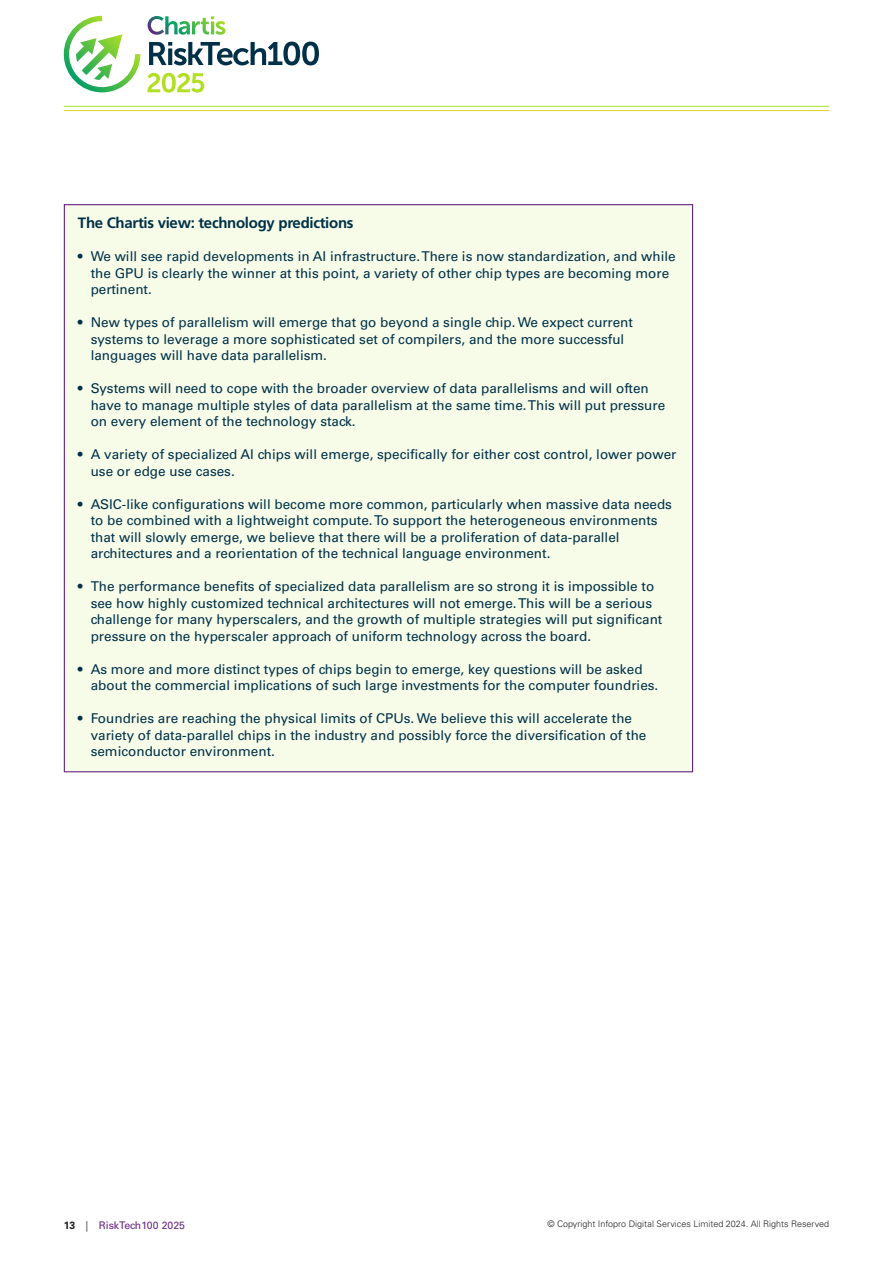
<style>
.page{position:relative;width:893px;height:1263px;background:#fff}
.page>*{position:absolute;margin:0;border:0;box-sizing:border-box;transform-origin:0 0}
.Box_head{font:700 15px "Frutiger LT Std";letter-spacing:-.02em;color:#003047}
.t1{font:13.5px/16.5px "Univers LT Std";color:#003047}
.t2{font:10.5px "Univers LT Std";color:#662482}
.t3{font:300 9px "Univers LT Std";color:#231f20}
.s1{font-weight:700;color:#231f20}
.s2{font-weight:300;color:#231f20}
</style>
<div class="page">
<hr style="left:64px;top:106px;width:765px;height:1px;background:#b0e021">
<hr style="left:64px;top:110px;width:765px;height:1px;background:#e0d621">
<svg style="left:149px;top:42px;width:170px;height:23px"></svg>
<svg style="left:147px;top:73px;width:57px;height:20px"></svg>
<svg style="left:148px;top:16px;width:77px;height:19px"></svg>
<svg style="left:64px;top:16px;width:76px;height:76px"></svg>
<div style="left:64px;top:204px;width:629px;height:568px;background:#f7fce9;border:1px solid #662482"></div>
<p class="Box_head" style="left:78px;top:214px;width:277px">The Chartis view: technology predictions</p>
<p class="t1" style="left:91px;top:248px;width:587px;text-indent:-13px">• We will see rapid developments in AI infrastructure. There is now standardization, and while the GPU is clearly the winner at this point, a variety of other chip types are becoming more pertinent.</p>
<p class="t1" style="left:91px;top:314px;width:544px;text-indent:-13px">• New types of parallelism will emerge that go beyond a single chip. We expect current systems to leverage a more sophisticated set of compilers, and the more successful languages will have data parallelism.</p>
<p class="t1" style="left:91px;top:380px;width:576px;text-indent:-13px">• Systems will need to cope with the broader overview of data parallelisms and will often have to manage multiple styles of data parallelism at the same time. This will put pressure on every element of the technology stack.</p>
<p class="t1" style="left:91px;top:446px;width:587px;text-indent:-13px">• A variety of specialized AI chips will emerge, specifically for either cost control, lower power use or edge use cases.</p>
<p class="t1" style="left:91px;top:496px;width:583px;text-indent:-13px">• ASIC-like configurations will become more common, particularly when massive data needs to be combined with a lightweight compute. To support the heterogeneous environments that will slowly emerge, we believe that there will be a proliferation of data-parallel architectures and a reorientation of the technical language environment.</p>
<p class="t1" style="left:91px;top:578px;width:573px;text-indent:-13px">• The performance benefits of specialized data parallelism are so strong it is impossible to see how highly customized technical architectures will not emerge. This will be a serious challenge for many hyperscalers, and the growth of multiple strategies will put significant pressure on the hyperscaler approach of uniform technology across the board.</p>
<p class="t1" style="left:91px;top:661px;width:569px;text-indent:-13px">• As more and more distinct types of chips begin to emerge, key questions will be asked about the commercial implications of such large investments for the computer foundries.</p>
<p class="t1" style="left:91px;top:710px;width:557px;text-indent:-13px">• Foundries are reaching the physical limits of CPUs. We believe this will accelerate the variety of data-parallel chips in the industry and possibly force the diversification of the semiconductor environment.</p>
<p class="t2" style="left:64px;top:1219px;width:123px"><span class="s1">13</span> <span class="s2">|</span> RiskTech100 2025</p>
<p class="t3" style="left:547px;top:1218px;width:283px">© Copyright Infopro Digital Services Limited 2024. All Rights Reserved</p>
</div>
